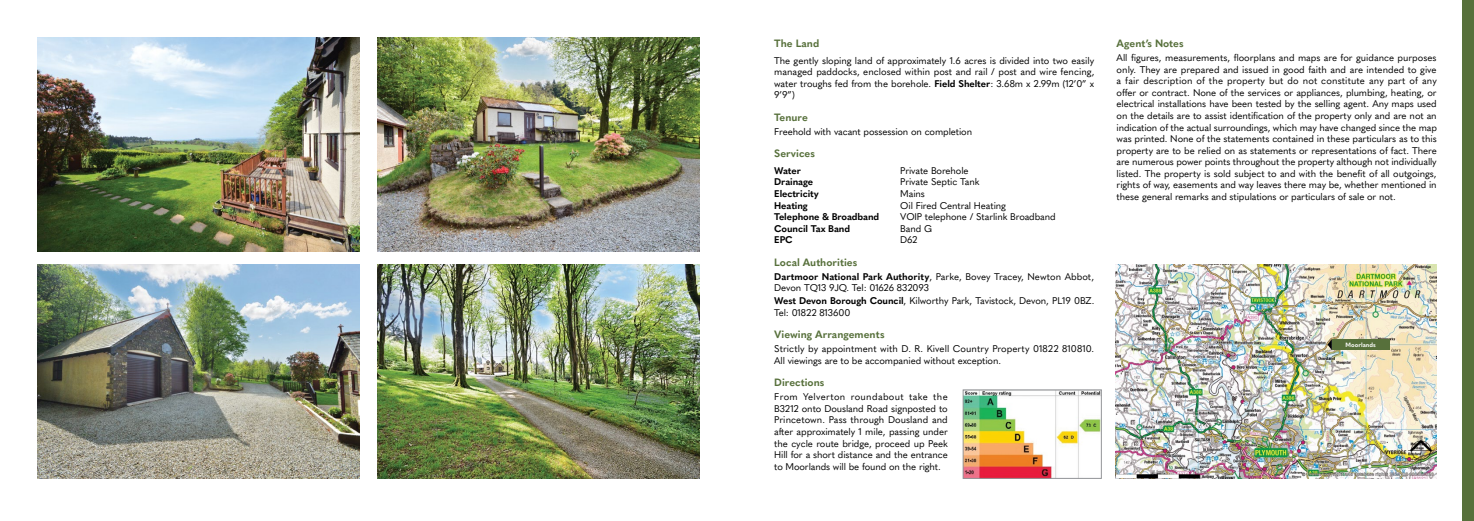
<style>
.page{position:relative;width:1474px;height:521px;background:#fff}
.page>*{position:absolute;margin:0;border:0;box-sizing:border-box;transform-origin:0 0}
.t1{font:700 10.5px "Quasimoda";color:#57703b}
.t2{font:9.62px/11.5px "Quasimoda";letter-spacing:-.01em;color:#000;text-align:justify}
.t3{font:700 9.62px "Quasimoda";letter-spacing:-.01em;color:#000}
.t4{font:700 6.12px "Quasimoda";color:#fff}
.s1{font-weight:700}
</style>
<div class="page">
<div style="left:1462px;top:0;width:11px;height:521px;background:#57703b"></div>
<img style="left:37px;top:37px;width:323px;height:214px">
<img style="left:37px;top:265px;width:323px;height:214px">
<img style="left:377px;top:37px;width:322px;height:214px">
<img style="left:377px;top:265px;width:322px;height:214px">
<img style="left:1115px;top:265px;width:321px;height:214px">
<div style="left:1331px;top:339px;width:58px;height:11px;background:#57703b"></div>
<svg style="left:1327px;top:339px;width:4px;height:11px"></svg>
<img style="left:964px;top:391px;width:135px;height:86px">
<div style="left:962px;top:389px;width:139px;height:90px;border:1px solid #939598"></div>
<p class="t1" style="left:774px;top:35px;width:47px">The Land</p>
<p class="t2" style="left:774px;top:54px;width:322px">The gently sloping land of approximately 1.6 acres is divided into two easily managed paddocks, enclosed within post and rail / post and wire fencing, water troughs fed from the borehole. <span class="s1">Field Shelter</span>: 3.68m x 2.99m (12’0” x 9’9”)</p>
<p class="t1" style="left:774px;top:109px;width:35px">Tenure</p>
<p class="t2" style="left:774px;top:125px;width:199px">Freehold with vacant possession on completion</p>
<p class="t1" style="left:774px;top:146px;width:42px">Services</p>
<p class="t3" style="left:774px;top:163px;width:28px">Water</p>
<p class="t2" style="left:900px;top:164px;width:70px">Private Borehole</p>
<p class="t3" style="left:774px;top:175px;width:41px">Drainage</p>
<p class="t2" style="left:900px;top:176px;width:81px">Private Septic Tank</p>
<p class="t3" style="left:774px;top:186px;width:46px">Electricity</p>
<p class="t2" style="left:900px;top:187px;width:26px">Mains</p>
<p class="t3" style="left:774px;top:198px;width:35px">Heating</p>
<p class="t2" style="left:900px;top:199px;width:107px">Oil Fired Central Heating</p>
<p class="t3" style="left:774px;top:209px;width:107px">Telephone &amp; Broadband</p>
<p class="t2" style="left:900px;top:210px;width:157px">VOIP telephone / Starlink Broadband</p>
<p class="t3" style="left:774px;top:221px;width:77px">Council Tax Band</p>
<p class="t2" style="left:900px;top:222px;width:33px">Band G</p>
<p class="t3" style="left:774px;top:232px;width:20px">EPC</p>
<p class="t2" style="left:900px;top:233px;width:19px">D62</p>
<p class="t1" style="left:774px;top:254px;width:85px">Local Authorities</p>
<p class="t2" style="left:774px;top:270px;width:321px"><span class="s1">Dartmoor National Park Authority</span>, Parke, Bovey Tracey, Newton Abbot,<br>Devon TQ13 9JQ. Tel: 01626 832093</p>
<p class="t2" style="left:774px;top:294px;width:321px"><span class="s1">West Devon Borough Council</span>, Kilworthy Park, Tavistock, Devon, PL19 0BZ.<br>Tel: 01822 813600</p>
<p class="t1" style="left:774px;top:326px;width:112px">Viewing Arrangements</p>
<p class="t2" style="left:774px;top:342px;width:321px">Strictly by appointment with D. R. Kivell Country Property 01822 810810.<br>All viewings are to be accompanied without exception.</p>
<p class="t1" style="left:774px;top:374px;width:52px">Directions</p>
<p class="t2" style="left:774px;top:390px;width:175px">From Yelverton roundabout take the B3212 onto Dousland Road signposted to Princetown. Pass through Dousland and after approximately 1 mile, passing under the cycle route bridge, proceed up Peek Hill for a short distance and the entrance to Moorlands will be found on the right.</p>
<p class="t1" style="left:1116px;top:35px;width:69px">Agent’s Notes</p>
<p class="t2" style="left:1116px;top:51px;width:322px">All figures, measurements, floorplans and maps are for guidance purposes only. They are prepared and issued in good faith and are intended to give a fair description of the property but do not constitute any part of any offer or contract. None of the services or appliances, plumbing, heating, or electrical installations have been tested by the selling agent. Any maps used on the details are to assist identification of the property only and are not an indication of the actual surroundings, which may have changed since the map was printed. None of the statements contained in these particulars as to this property are to be relied on as statements or representations of fact. There are numerous power points throughout the property although not individually listed. The property is sold subject to and with the benefit of all outgoings, rights of way, easements and way leaves there may be, whether mentioned in these general remarks and stipulations or particulars of sale or not.</p>
<p class="t4" style="left:1345px;top:340px;width:32px">Moorlands</p>
</div>
